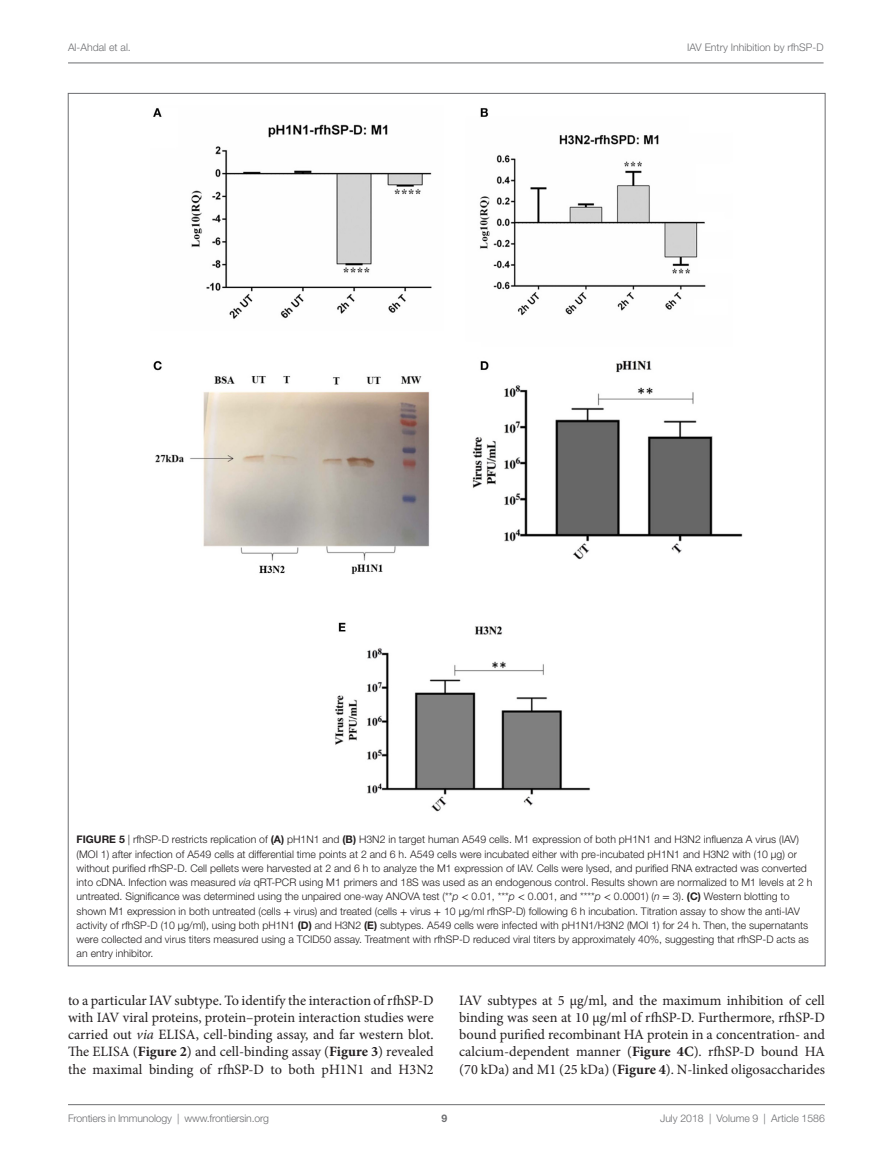
<style>
.page{position:relative;width:893px;height:1170px;background:#fff}
.page>*{position:absolute;margin:0;border:0;box-sizing:border-box;transform-origin:0 0}
.t1{font:14.25px/17.2px "Minion Pro";color:#231f20;text-align:justify}
.t2{font:300 10.5px/14.2px "Helvetica Neue LT Std";color:#231f20}
.t3{font:300 10.5px "Helvetica Neue LT Std";color:#6c6d70}
.t4{font:700 10.5px "Helvetica Neue LT Std";color:#6c6d70}
.s1{font-weight:700}
.s2{font-style:italic}
.s3{font-family:"STIX General";font-weight:400}
</style>
<div class="page">
<img style="left:153px;top:108px;width:590px;height:704px">
<hr style="left:68px;top:1104px;width:757px;height:1px;background:#6c6d70">
<hr style="left:68px;top:63px;width:755px;height:1px;background:#6c6d70">
<p class="t3" style="left:68px;top:41px;width:64px">Al-Ahdal et al.</p>
<p class="t3" style="left:687px;top:41px;width:138px">IAV Entry Inhibition by rfhSP-D</p>
<p class="t2" style="left:77px;top:832px;width:737px"><span class="s1">FIG URE 5</span> | rfhSP-D restricts replication of <span class="s1">(A)</span> pH1N1 and <span class="s1">(B)</span> H3N2 in target human A549 cells. M1 expression of both pH1N1 and H3N2 influenza A virus (IAV) (MOI 1) after infection of A549 cells at differential time points at 2 and 6 h. A549 cells were incubated either with pre-incubated pH1N1 and H3N2 with (10 µg) or without purified rfhSP-D. Cell pellets were harvested at 2 and 6 h to analyze the M1 expression of IAV. Cells were lysed, and purified RNA extracted was converted into cDNA. Infection was measured <span class="s2">via</span> qRT-PCR using M1 primers and 18S was used as an endogenous control. Results shown are normalized to M1 levels at 2 h untreated. Significance was determined using the unpaired one-way ANOVA test (**<span class="s2">p</span> <span class="s3">&lt;</span> 0.01, ***<span class="s2">p</span> <span class="s3">&lt;</span> 0.001, and ****<span class="s2">p</span> <span class="s3">&lt;</span> 0.0001) (<span class="s2">n</span> <span class="s3">=</span> 3). <span class="s1">(C)</span> Western blotting to shown M1 expression in both untreated (cells <span class="s3">+</span> virus) and treated (cells <span class="s3">+</span> virus <span class="s3">+</span> 10 µg/ml rfhSP-D) following 6 h incubation. Titration assay to show the anti-IAV activity of rfhSP-D (10 µg/ml), using both pH1N1 <span class="s1">(D)</span> and H3N2 <span class="s1">(E)</span> subtypes. A549 cells were infected with pH1N1/H3N2 (MOI 1) for 24 h. Then, the supernatants were collected and virus titers measured using a TCID50 assay. Treatment with rfhSP-D reduced viral titers by approximately 40%, suggesting that rfhSP-D acts as an entry inhibitor.</p>
<p class="t1" style="left:68px;top:991px;width:367px">to a particular IAV subtype. To identify the interaction of rfhSP-D with IAV viral proteins, protein–protein interaction studies were carried out <span class="s2">via</span> ELISA, cell-binding assay, and far western blot.<br>The ELISA (<span class="s1">Figure 2</span>) and cell-binding assay (<span class="s1">Figure 3</span>) revealed the maximal binding of rfhSP-D to both pH1N1 and H3N2</p>
<p class="t1" style="left:459px;top:991px;width:367px">IAV subtypes at 5 µg/ml, and the maximum inhibition of cell binding was seen at 10 µg/ml of rfhSP-D. Furthermore, rfhSP-D bound purified recombinant HA protein in a concentration- and calcium-dependent manner (<span class="s1">Figure 4C</span>). rfhSP-D bound HA (70 kDa) and M1 (25 kDa) (<span class="s1">Figure 4</span>). N-linked oligosaccharides</p>
<p class="t3" style="left:68px;top:1111px;width:203px">Frontiers in Immunology | www.frontiersin.org</p>
<p class="t3" style="left:660px;top:1111px;width:166px">July 2018 | Volume 9 | Article 1586</p>
<p class="t4" style="left:441px;top:1111px;width:7px">9</p>
</div>
